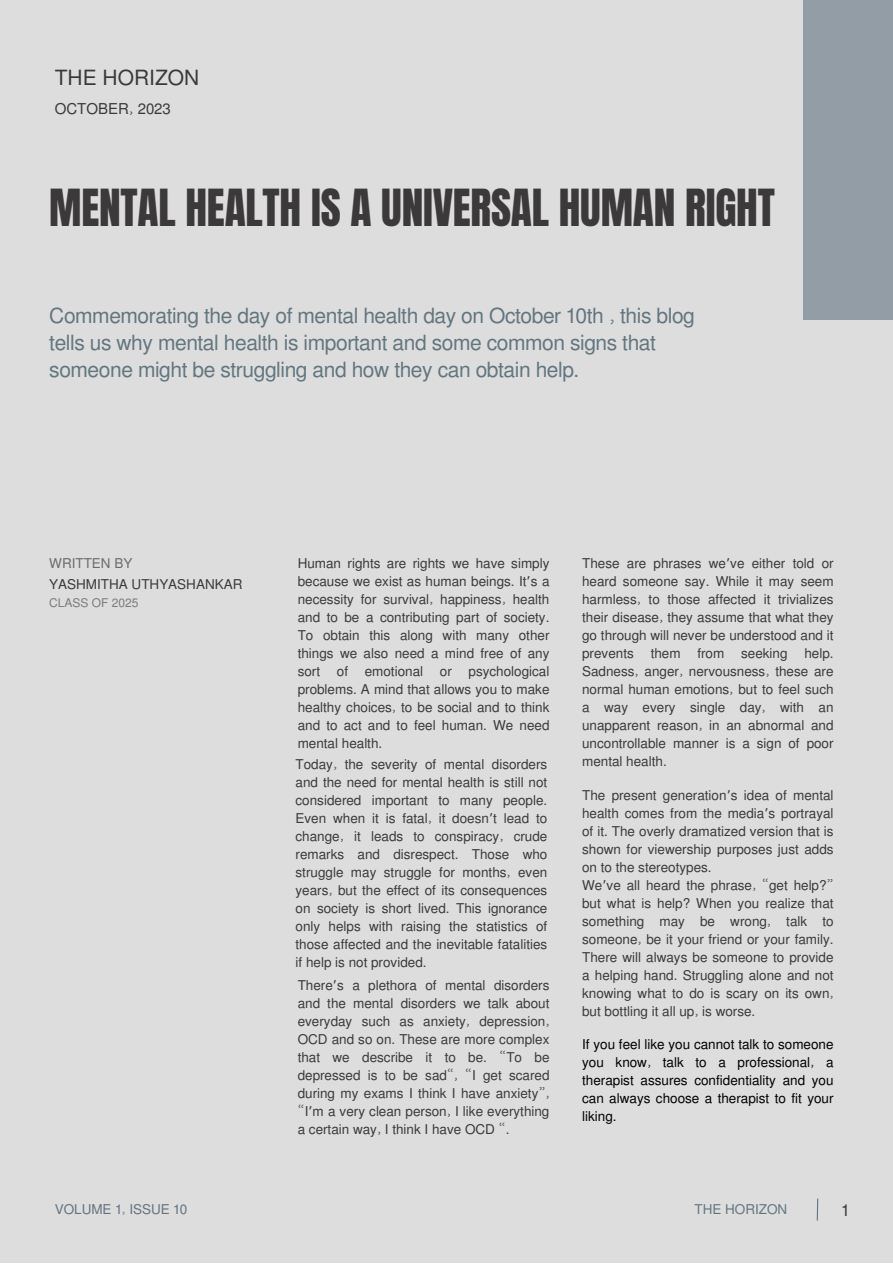
<style>
.page{position:relative;width:893px;height:1264px;background:#fff}
.page>*{position:absolute;margin:0;border:0;box-sizing:border-box;transform-origin:0 0}
.t1{font:43.5px "Anton";letter-spacing:-.005em;color:#3b3939}
.t2{font:21px/27px "Mukti";letter-spacing:-.02em;color:#637680}
.t3{font:21px "Mukti";color:#3b3939}
.t4{font:16.5px "Mukti";color:#3b3939}
.t5{font:15px "Mukti";color:#3b3939}
.t6{font:13.5px/18px "Mukti";color:#3b3939;text-align:justify}
.t7{font:13.5px/18px "Mukti";color:#000;text-align:justify}
.t8{font:13.5px "Mukti";color:#637380}
.t9{font:13.5px "Mukti";color:#637680}
.t10{font:12px "Mukti";color:#3b3939}
.s1{font-family:"Noto Sans Gurmukhi"}
</style>
<div class="page">
<div style="left:0;top:0;width:892px;height:1262px;background:#ddd"></div>
<div style="left:803px;top:0;width:89px;height:320px;background:#939da5"></div>
<hr style="left:816px;top:1198px;width:2px;height:22px;background:#637680">
<p class="t3" style="left:55px;top:62px;width:146px">THE HORIZON</p>
<p class="t5" style="left:55px;top:98px;width:118px">OCTOBER, 2023</p>
<p class="t1" style="left:49px;top:176px;width:727px">MENTAL HEALTH IS A UNIVERSAL HUMAN RIGHT</p>
<p class="t2" style="left:49px;top:301px;width:647px">Commemorating the day of mental health day on October 10th , this blog tells us why mental health is important and some common signs that someone might be struggling and how they can obtain help.</p>
<p class="t6" style="left:49px;top:554px;width:85px">WRITTEN BY</p>
<p class="t6" style="left:298px;top:554px;width:253px">Human rights are rights we have simply because we exist as human beings. It<span class="s1">’</span>s a necessity for survival, happiness, health and to be a contributing part of society.<br>To obtain this along with many other things we also need a mind free of any sort of emotional or psychological problems. A mind that allows you to make healthy choices, to be social and to think and to act and to feel human. We need mental health.</p>
<p class="t6" style="left:49px;top:574px;width:195px">YASHMITHA UTHYASHANKAR</p>
<p class="t10" style="left:49px;top:594px;width:91px">CLASS OF 2025</p>
<p class="t6" style="left:295px;top:754px;width:253px">Today, the severity of mental disorders and the need for mental health is still not considered important to many people.<br>Even when it is fatal, it doesn<span class="s1">’</span>t lead to change, it leads to conspiracy, crude remarks and disrespect. Those who struggle may struggle for months, even years, but the effect of its consequences on society is short lived. This ignorance only helps with raising the statistics of those affected and the inevitable fatalities if help is not provided.</p>
<p class="t8" style="left:55px;top:1199px;width:134px">VOLUME 1, ISSUE 10</p>
<p class="t6" style="left:298px;top:975px;width:253px">There<span class="s1">’</span>s a plethora of mental disorders and the mental disorders we talk about everyday such as anxiety, depression, OCD and so on. These are more complex that we describe it to be. “To be depressed is to be sad“, “I get scared during my exams I think I have anxiety”, “I<span class="s1">’</span>m a very clean person, I like everything a certain way, I think I have OCD “.</p>
<p class="t6" style="left:582px;top:554px;width:253px">These are phrases we<span class="s1">’</span>ve either told or heard someone say. While it may seem harmless, to those affected it trivializes their disease, they assume that what they go through will never be understood and it prevents them from seeking help.<br>Sadness, anger, nervousness, these are normal human emotions, but to feel such a way every single day, with an unapparent reason, in an abnormal and uncontrollable manner is a sign of poor mental health.</p>
<p class="t6" style="left:582px;top:785px;width:253px">The present generation<span class="s1">’</span>s idea of mental health comes from the media<span class="s1">’</span>s portrayal of it. The overly dramatized version that is shown for viewership purposes just adds on to the stereotypes.</p>
<p class="t6" style="left:582px;top:875px;width:253px">We<span class="s1">’</span>ve all heard the phrase, “get help?” but what is help? When you realize that something may be wrong, talk to someone, be it your friend or your family.<br>There will always be someone to provide a helping hand. Struggling alone and not knowing what to do is scary on its own, but bottling it all up, is worse.</p>
<p class="t7" style="left:582px;top:1034px;width:253px">If you feel like you cannot talk to someone you know, talk to a professional, a therapist assures confidentiality and you can always choose a therapist to fit your liking.</p>
<p class="t9" style="left:694px;top:1199px;width:94px">THE HORIZON</p>
<p class="t4" style="left:841px;top:1198px;width:9px">1</p>
</div>
